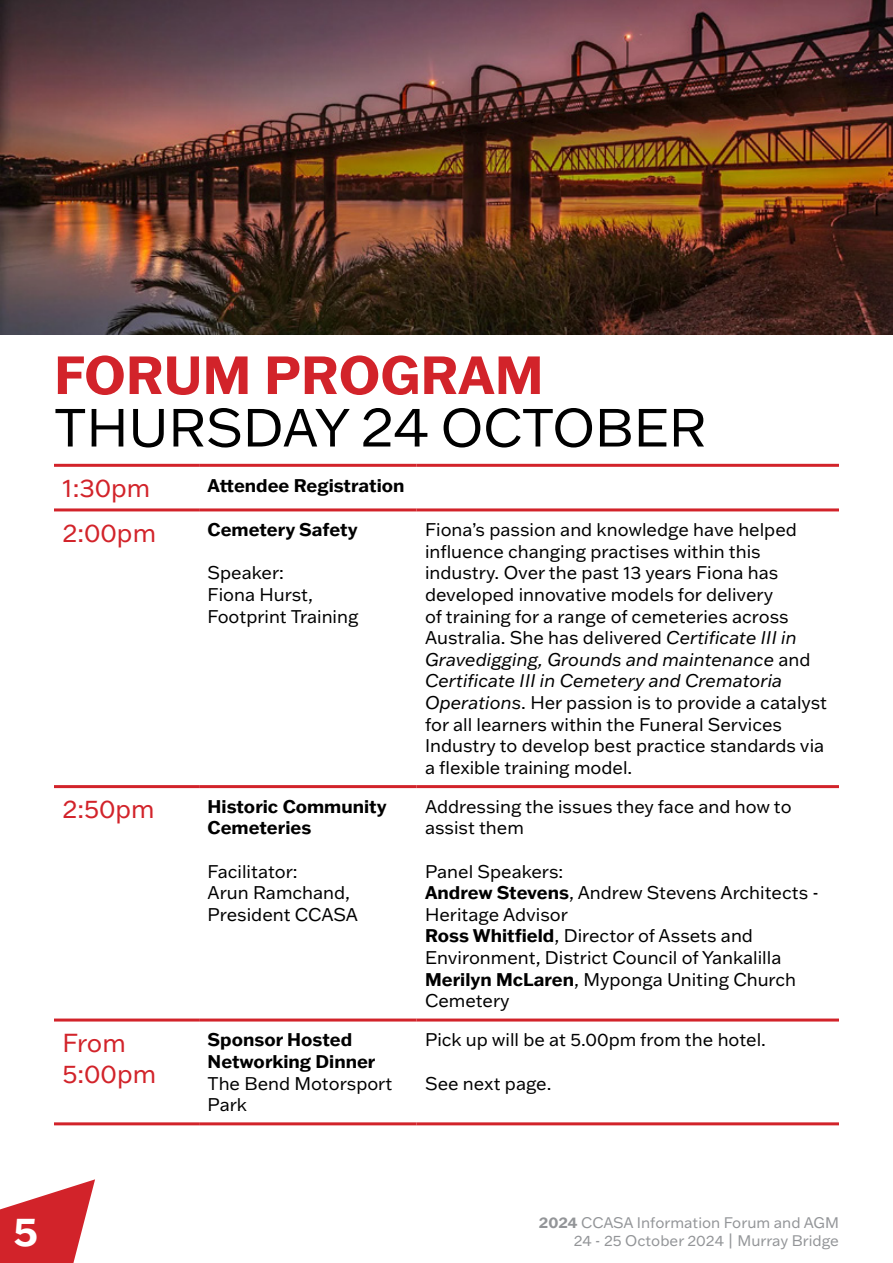
<style>
.page{position:relative;width:893px;height:1263px;background:#fff}
.page>*{position:absolute;margin:0;border:0;box-sizing:border-box;transform-origin:0 0}
.t1{font:52.5px "Franklin Gothic ATF";color:#000}
.t2{font:700 52.5px "Franklin Gothic ATF";color:#d2232a}
.t3{font:700 37.95px "Franklin Gothic ATF";color:#fff}
.t4{font:25.5px/30.6px "Franklin Gothic ATF";color:#d2232a}
.t5{font:18px/21.6px "Franklin Gothic ATF";color:#000}
.t6{font:700 18px/21.6px "Franklin Gothic ATF";color:#000}
.t7{font:15px/18px "Franklin Gothic ATF";color:#939598;text-align:right}
.s1{font-style:italic}
.s2{font-weight:700}
</style>
<div class="page">
<hr style="left:54px;top:464px;width:145px;height:3px;background:#d2232a">
<hr style="left:199px;top:464px;width:218px;height:3px;background:#d2232a">
<hr style="left:417px;top:464px;width:422px;height:3px;background:#d2232a">
<hr style="left:54px;top:508px;width:145px;height:3px;background:#d2232a">
<hr style="left:199px;top:508px;width:218px;height:3px;background:#d2232a">
<hr style="left:417px;top:508px;width:422px;height:3px;background:#d2232a">
<hr style="left:54px;top:785px;width:145px;height:3px;background:#d2232a">
<hr style="left:199px;top:785px;width:218px;height:3px;background:#d2232a">
<hr style="left:417px;top:785px;width:422px;height:3px;background:#d2232a">
<hr style="left:54px;top:1018px;width:145px;height:3px;background:#d2232a">
<hr style="left:199px;top:1018px;width:218px;height:3px;background:#d2232a">
<hr style="left:417px;top:1018px;width:422px;height:3px;background:#d2232a">
<hr style="left:54px;top:1122px;width:145px;height:3px;background:#d2232a">
<hr style="left:199px;top:1122px;width:218px;height:3px;background:#d2232a">
<hr style="left:417px;top:1122px;width:422px;height:3px;background:#d2232a">
<img style="left:0;top:0;width:893px;height:334px">
<svg style="left:0;top:1179px;width:95px;height:84px"></svg>
<h1 class="t2" style="left:54px;top:340px;width:491px">FORUM PROGRAM</h1>
<h1 class="t1" style="left:54px;top:393px;width:654px">THURSDAY 24 OCTOBER</h1>
<h3 class="t4" style="left:63px;top:472px;width:89px">1:30pm</h3>
<p class="t6" style="left:208px;top:474px;width:198px">Attendee Registration</p>
<h3 class="t4" style="left:63px;top:517px;width:95px">2:00pm</h3>
<p class="t6" style="left:208px;top:518px;width:151px">Cemetery Safety</p>
<p class="t5" style="left:208px;top:562px;width:152px">Speaker:<br>Fiona Hurst,<br>Footprint Training</p>
<p class="t5" style="left:425px;top:518px;width:404px">Fiona’s passion and knowledge have helped influence changing practises within this industry. Over the past 13 years Fiona has developed innovative models for delivery<br>of training for a range of cemeteries across Australia. She has delivered <span class="s1">Certificate III in Gravedigging, Grounds and maintenance</span> and <span class="s1">Certificate III in Cemetery and Crematoria Operations</span>. Her passion is to provide a catalyst for all learners within the Funeral Services Industry to develop best practice standards via a flexible training model.</p>
<h3 class="t4" style="left:63px;top:793px;width:94px">2:50pm</h3>
<p class="t6" style="left:208px;top:795px;width:181px">Historic Community<br>Cemeteries</p>
<p class="t5" style="left:208px;top:860px;width:152px">Facilitator:<br>Arun Ramchand,<br>President CCASA</p>
<h3 class="t4" style="left:63px;top:1027px;width:95px">From<br>5:00pm</h3>
<p class="t6" style="left:208px;top:1028px;width:169px">Sponsor Hosted<br>Networking Dinner</p>
<p class="t5" style="left:208px;top:1072px;width:186px">The Bend Motorsport<br>Park</p>
<p class="t5" style="left:425px;top:795px;width:368px">Addressing the issues they face and how to assist them</p>
<p class="t5" style="left:425px;top:860px;width:395px">Panel Speakers:<br><span class="s2">Andrew Stevens</span>, Andrew Stevens Architects -<br>Heritage Advisor<br><span class="s2">Ross Whitfield</span>, Director of Assets and<br>Environment, District Council of Yankalilla<br><span class="s2">Merilyn McLaren</span>, Myponga Uniting Church<br>Cemetery</p>
<p class="t5" style="left:425px;top:1028px;width:342px">Pick up will be at 5.00pm from the hotel.</p>
<p class="t5" style="left:425px;top:1072px;width:128px">See next page.</p>
<h2 class="t3" style="left:14px;top:1207px;width:26px">5</h2>
<p class="t7" style="left:539px;top:1213px;width:302px"><span class="s2">2024</span> CCASA Information Forum and AGM<br>24 - 25 October 2024 | Murray Bridge</p>
</div>
